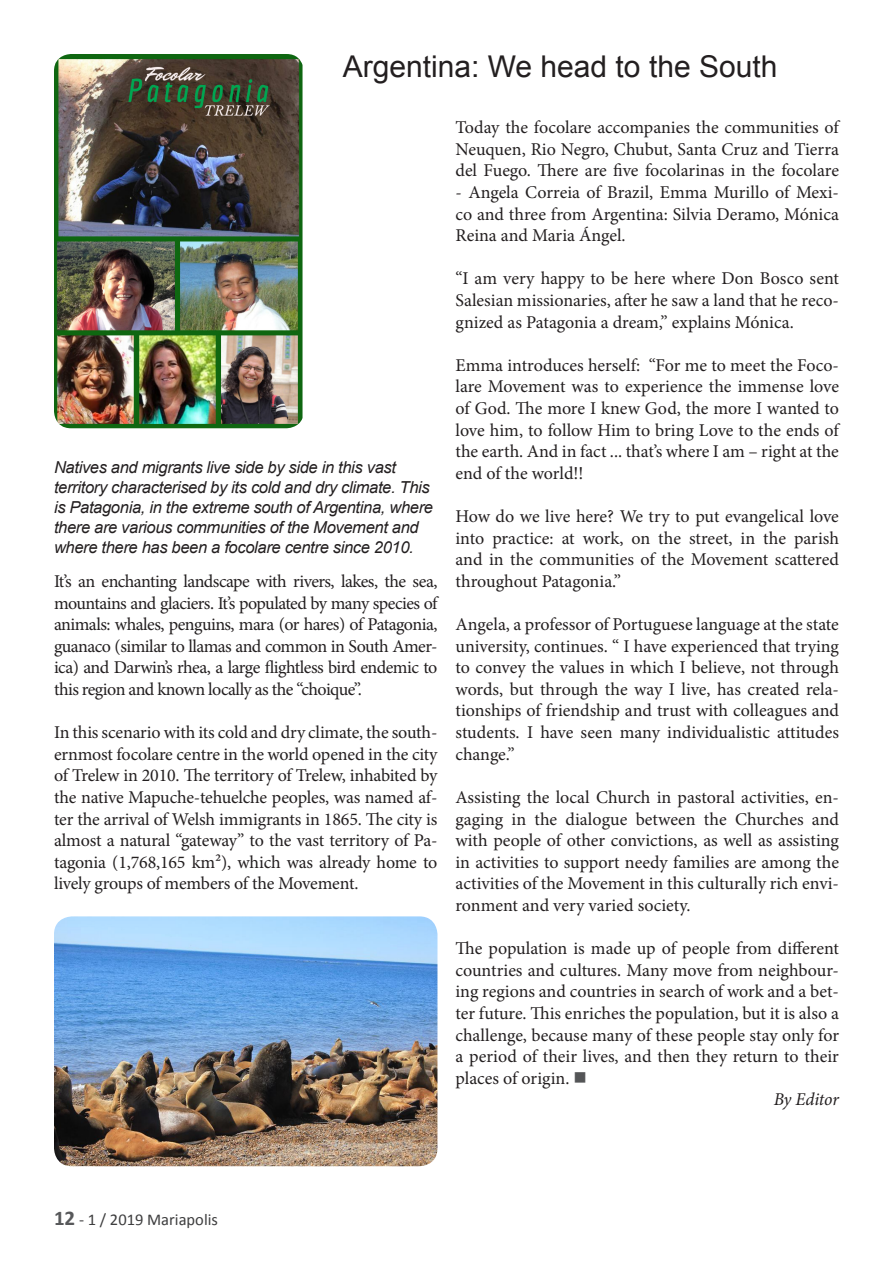
<style>
.page{position:relative;width:893px;height:1263px;background:#fff}
.page>*{position:absolute;margin:0;border:0;box-sizing:border-box;transform-origin:0 0}
.t1{font:30px "Arial";color:#231f20}
.t2{font:18px/21.6px "Minion Pro";letter-spacing:-.005em;color:#231f20;text-align:justify}
.t3{font:italic 18px "Minion Pro";letter-spacing:-.01em;color:#231f20}
.t4{font:italic 16.5px/19.8px "Arial";letter-spacing:-.02em;color:#231f20}
.t5{font:16.5px "Calibri";color:#3e3e3f}
.s1{color:#545557}
.s2{font-weight:700;font-size:21px;color:#57585a}
</style>
<div class="page">
<img style="left:54px;top:54px;width:249px;height:374px">
<img style="left:54px;top:916px;width:383px;height:250px">
<h1 class="t1" style="left:343px;top:47px;width:436px">Argentina: We head to the South</h1>
<p class="t4" style="left:54px;top:458px;width:381px">Natives and migrants live side by side in this vast territory characterised by its cold and dry climate. This is Patagonia, in the extreme south of Argentina, where there are various communities of the Movement and where there has been a focolare centre since 2010.</p>
<p class="t2" style="left:54px;top:570px;width:385px">It’s an enchanting landscape with rivers, lakes, the sea, mountains and glaciers. It’s populated by many species of animals: whales, penguins, mara (or hares) of Patagonia, guanaco (similar to llamas and common in South Amer&shy;ica) and Darwin’s rhea, a large flightless bird endemic to this region and known locally as the “choique”.</p>
<p class="t2" style="left:54px;top:722px;width:385px">In this scenario with its cold and dry climate, the south&shy;ernmost focolare centre in the world opened in the city of Trelew in 2010. The territory of Trelew, inhabited by the native Mapuche-tehuelche peoples, was named af&shy;ter the arrival of Welsh immigrants in 1865. The city is almost a natural “gateway” to the vast territory of Pa&shy;tagonia (1,768,165 km²), which was already home to lively groups of members of the Movement.</p>
<p class="t2" style="left:455px;top:117px;width:385px">Today the focolare accompanies the communities of Neuquen, Rio Negro, Chubut, Santa Cruz and Tierra del Fuego. There are five focolarinas in the focolare</p>
<p class="t2" style="left:455px;top:182px;width:385px">- Angela Correia of Brazil, Emma Murillo of Mexi&shy;co and three from Argentina: Silvia Deramo, Mónica Reina and Maria Ángel.</p>
<p class="t2" style="left:455px;top:268px;width:385px">“I am very happy to be here where Don Bosco sent Salesian missionaries, after he saw a land that he reco&shy;gnized as Patagonia a dream,” explains Mónica.</p>
<p class="t2" style="left:455px;top:354px;width:385px">Emma introduces herself: “For me to meet the Foco&shy;lare Movement was to experience the immense love of God. The more I knew God, the more I wanted to love him, to follow Him to bring Love to the ends of the earth. And in fact ... that’s where I am – right at the end of the world!!</p>
<p class="t2" style="left:455px;top:506px;width:385px">How do we live here? We try to put evangelical love into practice: at work, on the street, in the parish and in the communities of the Movement scattered throughout Patagonia.”</p>
<p class="t2" style="left:455px;top:614px;width:385px">Angela, a professor of Portuguese language at the state university, continues. “ I have experienced that trying to convey the values in which I believe, not through words, but through the way I live, has created rela&shy;tionships of friendship and trust with colleagues and students. I have seen many individualistic attitudes change.”</p>
<p class="t2" style="left:455px;top:786px;width:385px">Assisting the local Church in pastoral activities, en&shy;gaging in the dialogue between the Churches and with people of other convictions, as well as assisting in activities to support needy families are among the activities of the Movement in this culturally rich envi&shy;ronment and very varied society.</p>
<p class="t2" style="left:455px;top:938px;width:385px">The population is made up of people from different</p>
<p class="t2" style="left:455px;top:959px;width:385px">countries and cultures. Many move from neighbour-</p>
<p class="t2" style="left:455px;top:981px;width:385px">ing regions and countries in search of work and a bet-</p>
<p class="t2" style="left:455px;top:1002px;width:385px">ter future. This enriches the population, but it is also a</p>
<p class="t2" style="left:455px;top:1024px;width:385px">challenge, because many of these people stay only for</p>
<p class="t2" style="left:455px;top:1046px;width:385px">a period of their lives, and then they return to their</p>
<p class="t2" style="left:455px;top:1067px;width:133px">places of origin. <span class="s1">■</span></p>
<p class="t3" style="left:774px;top:1087px;width:67px">By Editor</p>
<p class="t5" style="left:54px;top:1209px;width:165px"><span class="s2">12</span> - 1 / 2019 Mariapolis</p>
</div>
